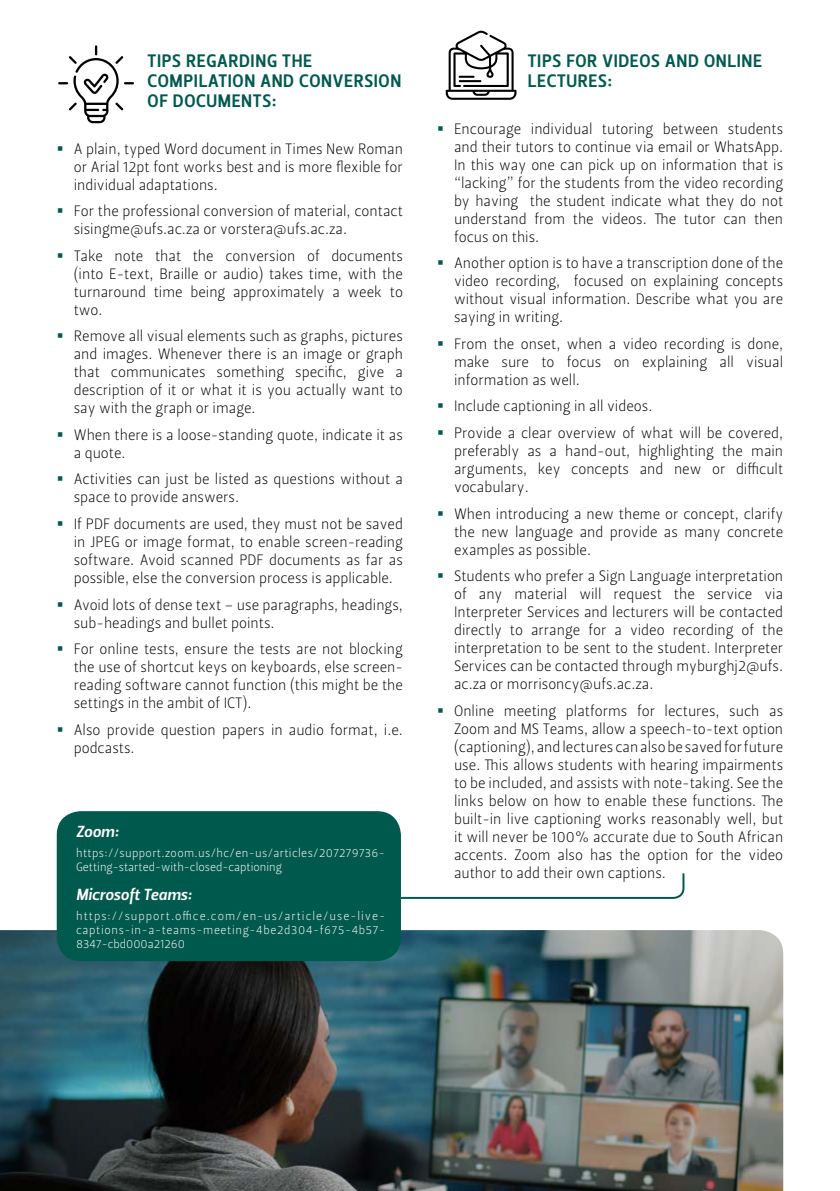
<style>
.page{position:relative;width:840px;height:1191px;background:#fff}
.page>*{position:absolute;margin:0;border:0;box-sizing:border-box;transform-origin:0 0}
.t1{font:18px/20px "Leitura Sans Grot 3";letter-spacing:.035em;color:#00594d}
.t2{font:16px "Leitura Sans Italic 3";color:#fff}
.t3{font:15px/18px "Leitura Sans Grot 1";color:#000;text-align:justify}
.t4{font:12px/14px "Leitura Sans Grot 1";letter-spacing:.03em;color:#fff}
.s1{color:#00594d}
</style>
<div class="page">
<img style="left:0;top:930px;width:782px;height:261px">
<svg style="left:58px;top:45px;width:76px;height:78px"></svg>
<div style="left:57px;top:811px;width:344px;height:150px;background:#00594d;border-radius:24px"></div>
<svg style="left:445px;top:30px;width:71px;height:70px"></svg>
<svg style="left:401px;top:873px;width:284px;height:26px"></svg>
<p class="t1" style="left:147px;top:51px;width:255px">TIPS REGARDING THE<br>COMPILATION AND CONVERSION<br>OF DOCUMENTS:</p>
<p class="t3" style="left:74px;top:140px;width:330px;text-indent:-17px"><span class="s1">▪</span> A plain, typed Word document in Times New Roman or Arial 12pt font works best and is more flexible for individual adaptations.</p>
<p class="t3" style="left:74px;top:202px;width:330px;text-indent:-17px"><span class="s1">▪</span> For the professional conversion of material, contact sisingme@ufs.ac.za or vorstera@ufs.ac.za.</p>
<p class="t3" style="left:74px;top:247px;width:330px;text-indent:-17px"><span class="s1">▪</span> Take note that the conversion of documents (into E-text, Braille or audio) takes time, with the turnaround time being approximately a week to two.</p>
<p class="t3" style="left:74px;top:327px;width:330px;text-indent:-17px"><span class="s1">▪</span> Remove all visual elements such as graphs, pictures and images. Whenever there is an image or graph that communicates something specific, give a description of it or what it is you actually want to say with the graph or image.</p>
<p class="t3" style="left:74px;top:426px;width:330px;text-indent:-17px"><span class="s1">▪</span> When there is a loose-standing quote, indicate it as a quote.</p>
<p class="t3" style="left:74px;top:470px;width:330px;text-indent:-17px"><span class="s1">▪</span> Activities can just be listed as questions without a space to provide answers.</p>
<p class="t3" style="left:74px;top:515px;width:330px;text-indent:-17px"><span class="s1">▪</span> If PDF documents are used, they must not be saved in JPEG or image format, to enable screen-reading software. Avoid scanned PDF documents as far as possible, else the conversion process is applicable.</p>
<p class="t3" style="left:74px;top:595px;width:330px;text-indent:-17px"><span class="s1">▪</span> Avoid lots of dense text – use paragraphs, headings, sub-headings and bullet points.</p>
<p class="t3" style="left:74px;top:640px;width:330px;text-indent:-17px"><span class="s1">▪</span> For online tests, ensure the tests are not blocking the use of shortcut keys on keyboards, else screen&shy;reading software cannot function (this might be the settings in the ambit of ICT).</p>
<p class="t3" style="left:74px;top:720px;width:330px;text-indent:-17px"><span class="s1">▪</span> Also provide question papers in audio format, i.e. podcasts.</p>
<p class="t2" style="left:76px;top:820px;width:44px">Zoom:</p>
<p class="t4" style="left:76px;top:845px;width:310px">https://support.zoom.us/hc/en-us/articles/207279736-<br>Getting-started-with-closed-captioning</p>
<p class="t2" style="left:76px;top:883px;width:117px">Microsoft Teams:</p>
<p class="t4" style="left:76px;top:908px;width:310px;text-align:justify">https://support.office.com/en-us/article/use-live&shy;captions-in-a-teams-meeting-4be2d304-f675-4b57- 8347-cbd000a21260</p>
<p class="t1" style="left:527px;top:51px;width:236px">TIPS FOR VIDEOS AND ONLINE<br>LECTURES:</p>
<p class="t3" style="left:454px;top:120px;width:330px;text-indent:-17px"><span class="s1">▪</span> Encourage individual tutoring between students and their tutors to continue via email or WhatsApp.<br>In this way one can pick up on information that is “lacking” for the students from the video recording by having the student indicate what they do not understand from the videos. The tutor can then focus on this.</p>
<p class="t3" style="left:454px;top:254px;width:330px;text-indent:-17px"><span class="s1">▪</span> Another option is to have a transcription done of the video recording, focused on explaining concepts without visual information. Describe what you are saying in writing.</p>
<p class="t3" style="left:454px;top:335px;width:330px;text-indent:-17px"><span class="s1">▪</span> From the onset, when a video recording is done, make sure to focus on explaining all visual information as well.</p>
<p class="t3" style="left:437px;top:397px;width:217px"><span class="s1">▪</span> Include captioning in all videos.</p>
<p class="t3" style="left:454px;top:424px;width:330px;text-indent:-17px"><span class="s1">▪</span> Provide a clear overview of what will be covered, preferably as a hand-out, highlighting the main arguments, key concepts and new or difficult vocabulary.</p>
<p class="t3" style="left:454px;top:504px;width:330px;text-indent:-17px"><span class="s1">▪</span> When introducing a new theme or concept, clarify the new language and provide as many concrete examples as possible.</p>
<p class="t3" style="left:454px;top:567px;width:330px;text-indent:-17px"><span class="s1">▪</span> Students who prefer a Sign Language interpretation of any material will request the service via Interpreter Services and lecturers will be contacted directly to arrange for a video recording of the interpretation to be sent to the student. Interpreter Services can be contacted through myburghj2@ufs. ac.za or morrisoncy@ufs.ac.za.</p>
<p class="t3" style="left:454px;top:701px;width:330px;text-indent:-17px"><span class="s1">▪</span> Online meeting platforms for lectures, such as Zoom and MS Teams, allow a speech-to-text option (captioning), and lectures can also be saved for future use. This allows students with hearing impairments to be included, and assists with note-taking. See the links below on how to enable these functions. The built-in live captioning works reasonably well, but it will never be 100% accurate due to South African accents. Zoom also has the option for the video author to add their own captions.</p>
</div>
